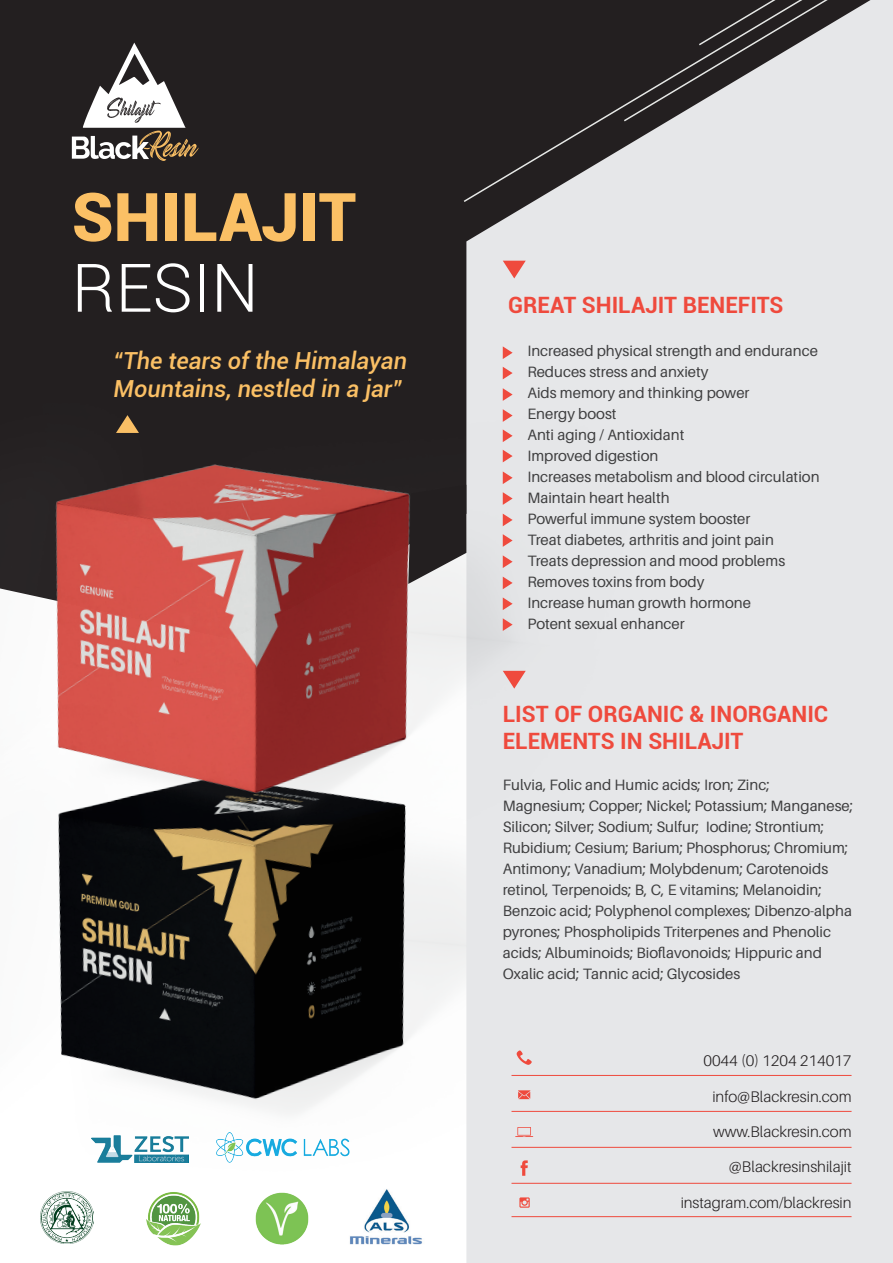
<style>
.page{position:relative;width:893px;height:1263px;background:#fff}
.page>*{position:absolute;margin:0;border:0;box-sizing:border-box;transform-origin:0 0}
.t1{font:900 67.05px "Roboto";color:#fbc065}
.t2{font:300 67.05px "Roboto";color:#fff}
.t3{font:italic 500 23.55px/28.2px "Roboto";color:#fbc065}
.t4{font:700 22.5px/27px "Roboto";color:#ef4a3d}
.t5{font:300 15.3px "Aileron";color:#231f20}
.t6{font:15px/21px "Aileron";color:#3e3e3f}
</style>
<div class="page">
<img style="left:40px;top:1064px;width:336px;height:161px">
<div style="left:0;top:0;width:462px;height:127px;background:#231f20"></div>
<div style="left:466px;top:203px;width:427px;height:1060px;background:#e6e7e9"></div>
<svg style="left:462px;top:0;width:431px;height:203px;background:#5f5d5e"></svg>
<svg style="left:622px;top:0;width:271px;height:123px;background:#818081"></svg>
<img style="left:0;top:127px;width:784px;height:937px">
<svg style="left:72px;top:43px;width:127px;height:118px"></svg>
<img style="left:41px;top:1191px;width:52px;height:53px">
<img style="left:146px;top:1190px;width:56px;height:56px">
<img style="left:344px;top:1184px;width:78px;height:61px">
<img style="left:211px;top:1125px;width:141px;height:44px">
<img style="left:254px;top:1191px;width:55px;height:54px">
<img style="left:91px;top:1133px;width:97px;height:29px">
<svg style="left:408px;top:485px;width:58px;height:99px;background:#454142"></svg>
<svg style="left:503px;top:346px;width:10px;height:13px"></svg>
<svg style="left:503px;top:367px;width:10px;height:12px"></svg>
<svg style="left:503px;top:388px;width:10px;height:13px"></svg>
<svg style="left:503px;top:409px;width:10px;height:13px"></svg>
<svg style="left:503px;top:429px;width:10px;height:13px"></svg>
<svg style="left:503px;top:450px;width:10px;height:12px"></svg>
<svg style="left:503px;top:471px;width:10px;height:13px"></svg>
<svg style="left:503px;top:492px;width:10px;height:13px"></svg>
<svg style="left:503px;top:514px;width:10px;height:12px"></svg>
<svg style="left:503px;top:534px;width:10px;height:13px"></svg>
<svg style="left:503px;top:555px;width:10px;height:13px"></svg>
<svg style="left:503px;top:577px;width:10px;height:12px"></svg>
<svg style="left:503px;top:597px;width:10px;height:13px"></svg>
<svg style="left:503px;top:618px;width:10px;height:13px"></svg>
<svg style="left:503px;top:261px;width:23px;height:17px"></svg>
<svg style="left:503px;top:671px;width:23px;height:18px"></svg>
<hr style="left:511px;top:1075px;width:340px;height:1px;background:#ef4a3d">
<hr style="left:511px;top:1111px;width:340px;height:1px;background:#ef4a3d">
<hr style="left:511px;top:1147px;width:340px;height:1px;background:#ef4a3d">
<hr style="left:511px;top:1183px;width:340px;height:1px;background:#ef4a3d">
<hr style="left:511px;top:1216px;width:340px;height:1px;background:#ef4a3d">
<svg style="left:517px;top:1050px;width:15px;height:15px"></svg>
<svg style="left:518px;top:1090px;width:12px;height:9px"></svg>
<svg style="left:515px;top:1127px;width:18px;height:10px"></svg>
<svg style="left:521px;top:1160px;width:7px;height:16px"></svg>
<svg style="left:519px;top:1197px;width:11px;height:11px"></svg>
<div style="left:784px;top:1092px;width:109px;height:171px;background:#e6e7e9"></div>
<div style="left:776px;top:239px;width:117px;height:853px;background:#e6e7e9"></div>
<h1 class="t1" style="left:72px;top:179px;width:286px">SHILAJIT</h1>
<h1 class="t2" style="left:72px;top:249px;width:188px">RESIN</h1>
<h2 class="t3" style="left:114px;top:347px;width:295px">“The tears of the Himalayan<br>Mountains, nestled in a jar”</h2>
<h3 class="t4" style="left:508px;top:292px;width:277px">GREAT SHILAJIT BENEFITS</h3>
<p class="t6" style="left:527px;top:340px;width:294px">Increased physical strength and endurance<br>Reduces stress and anxiety<br>Aids memory and thinking power<br>Energy boost<br>Anti aging / Antioxidant<br>Improved digestion<br>Increases metabolism and blood circulation<br>Maintain heart health<br>Powerful immune system booster<br>Treat diabetes, arthritis and joint pain<br>Treats depression and mood problems<br>Removes toxins from body<br>Increase human growth hormone<br>Potent sexual enhancer</p>
<h3 class="t4" style="left:503px;top:701px;width:327px">LIST OF ORGANIC &amp; INORGANIC<br>ELEMENTS IN SHILAJIT</h3>
<p class="t6" style="left:503px;top:774px;width:352px">Fulvia, Folic and Humic acids; Iron; Zinc; Magnesium; Copper; Nickel; Potassium; Manganese; Silicon; Silver; Sodium; Sulfur; Iodine; Strontium; Rubidium; Cesium; Barium; Phosphorus; Chromium; Antimony; Vanadium; Molybdenum; Carotenoids retinol, Terpenoids; B, C, E vitamins; Melanoidin; Benzoic acid; Polyphenol complexes; Dibenzo-alpha pyrones; Phospholipids Triterpenes and Phenolic acids; Albuminoids; Bioflavonoids; Hippuric and Oxalic acid; Tannic acid; Glycosides</p>
<p class="t5" style="left:703px;top:1052px;width:150px">0044 (0) 1204 214017</p>
<p class="t5" style="left:712px;top:1088px;width:141px">info@Blackresin.com</p>
<p class="t5" style="left:713px;top:1123px;width:140px">www.Blackresin.com</p>
<p class="t5" style="left:729px;top:1158px;width:124px">@Blackresinshilajit</p>
<p class="t5" style="left:681px;top:1194px;width:172px">instagram.com/blackresin</p>
</div>
